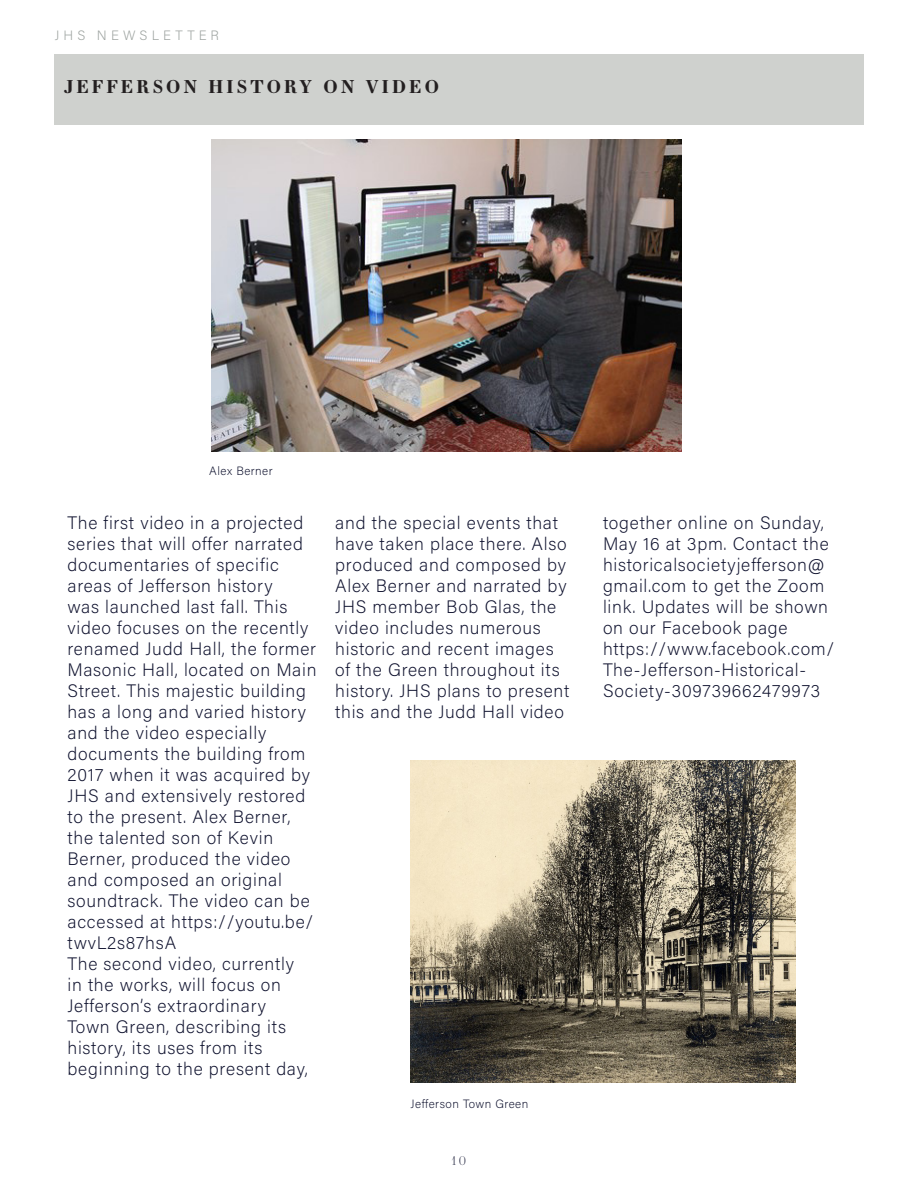
<style>
.page{position:relative;width:918px;height:1188px;background:#fff}
.page>*{position:absolute;margin:0;border:0;box-sizing:border-box;transform-origin:0 0}
.Body_Text_-_Left_Jus{font:200 18px/21px "Acumin Pro";letter-spacing:.04em;color:#0c0f2c}
.Story_Headline_-_Lef{font:700 18px "Essonnes Text";letter-spacing:.18em;color:#231f20}
.t1{font:200 13.5px "Acumin Pro";letter-spacing:.3em;color:#9aa09d}
.Body_Text_-_Left_Jus-2{font:200 12px "Acumin Pro";letter-spacing:.04em;color:#0c0f2c}
.t2{font:300 12px "Essonnes Display";color:#0c0f2c}
</style>
<div class="page">
<div style="left:54px;top:54px;width:810px;height:71px;background:#cfd1ce"></div>
<img style="left:212px;top:139px;width:469px;height:313px">
<img style="left:411px;top:760px;width:384px;height:323px">
<p class="t1" style="left:55px;top:26px;width:166px">JHS NEWSLETTER</p>
<p class="Story_Headline_-_Lef" style="left:64px;top:74px;width:377px">JEFFERSON HISTORY ON VIDEO</p>
<p class="Body_Text_-_Left_Jus-2" style="left:209px;top:462px;width:65px">Alex Berner</p>
<p class="Body_Text_-_Left_Jus" style="left:68px;top:512px;width:251px">The first video in a projected series that will offer narrated documentaries of specific areas of Jefferson history<br>was launched last fall. This video focuses on the recently renamed Judd Hall, the former<br>Masonic Hall, located on Main<br>Street. This majestic building has a long and varied history and the video especially documents the building from<br>2017 when it was acquired by<br>JHS and extensively restored to the present. Alex Berner, the talented son of Kevin<br>Berner, produced the video and composed an original soundtrack. The video can be accessed at https://youtu.be/ twvL2s87hsA</p>
<p class="Body_Text_-_Left_Jus" style="left:68px;top:953px;width:242px">The second video, currently in the works, will focus on<br>Jefferson’s extraordinary<br>Town Green, describing its history, its uses from its beginning to the present day,</p>
<p class="Body_Text_-_Left_Jus" style="left:335px;top:512px;width:236px">and the special events that have taken place there. Also produced and composed by<br>Alex Berner and narrated by<br>JHS member Bob Glas, the video includes numerous historic and recent images of the Green throughout its history. JHS plans to present this and the Judd Hall video</p>
<p class="Body_Text_-_Left_Jus" style="left:603px;top:512px;width:233px">together online on Sunday,<br>May 16 at 3pm. Contact the historicalsocietyjefferson@ gmail.com to get the Zoom link. Updates will be shown on our Facebook page https://www.facebook.com/<br>The-Jefferson-Historical-<br>Society-309739662479973</p>
<p class="Body_Text_-_Left_Jus-2" style="left:411px;top:1096px;width:119px">Jefferson Town Green</p>
<p class="t2" style="left:452px;top:1152px;width:16px">10</p>
</div>
